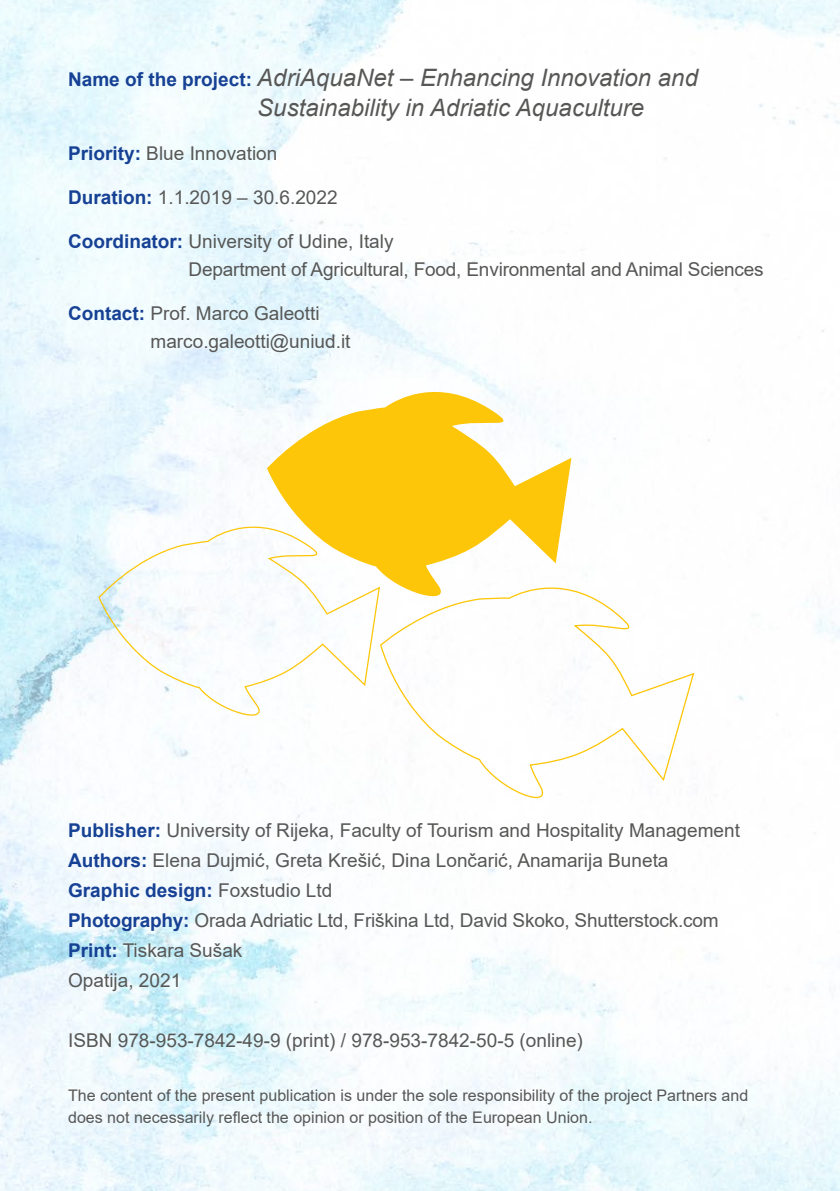
<style>
.page{position:relative;width:840px;height:1191px;background:#fff}
.page>*{position:absolute;margin:0;border:0;box-sizing:border-box;transform-origin:0 0}
.t1{font:italic 24px/30px "Arial";color:#575756}
.t2{font:19px/30px "Arial";color:#575756}
.t3{font:16px/22px "Arial";color:#575756}
.s1{font-weight:700;font-style:normal;font-size:19px;color:#164194}
.s2{font-weight:700;color:#164194}
</style>
<div class="page">
<img style="left:0;top:0;width:839px;height:1191px">
<svg style="left:267px;top:377px;width:304px;height:197px;fill:#fdc608"></svg>
<svg style="left:379px;top:574px;width:316px;height:239px"></svg>
<svg style="left:98px;top:513px;width:282px;height:214px"></svg>
<p class="t1" style="left:257px;top:62px;width:442px;text-indent:-189px"><span class="s1">Name of the project:</span> AdriAquaNet – Enhancing Innovation and<br>Sustainability in Adriatic Aquaculture</p>
<p class="t2" style="left:68px;top:138px;width:211px"><span class="s2">Priority:</span> Blue Innovation</p>
<p class="t2" style="left:68px;top:182px;width:271px"><span class="s2">Duration:</span> 1.1.2019 – 30.6.2022</p>
<p class="t2" style="left:188px;top:227px;width:576px;line-height:28px;text-indent:-120px"><span class="s2">Coordinator:</span> University of Udine, Italy<br>Department of Agricultural, Food, Environmental and Animal Sciences</p>
<p class="t2" style="left:150px;top:299px;width:201px;line-height:28px;text-indent:-82px"><span class="s2">Contact:</span> Prof. Marco Galeotti marco.galeotti@uniud.it</p>
<p class="t2" style="left:68px;top:815px;width:673px"><span class="s2">Publisher:</span> University of Rijeka, Faculty of Tourism and Hospitality Management <span class="s2">Authors:</span> Elena Dujmić, Greta Krešić, Dina Lončarić, Anamarija Buneta <span class="s2">Graphic design:</span> Foxstudio Ltd<br><span class="s2">Photography:</span> Orada Adriatic Ltd, Friškina Ltd, David Skoko, Shutterstock.com <span class="s2">Print:</span> Tiskara Sušak<br>Opatija, 2021</p>
<p class="t2" style="left:68px;top:1025px;width:516px">ISBN 978-953-7842-49-9 (print) / 978-953-7842-50-5 (online)</p>
<p class="t3" style="left:68px;top:1084px;width:681px">The content of the present publication is under the sole responsibility of the project Partners and does not necessarily reflect the opinion or position of the European Union.</p>
</div>
